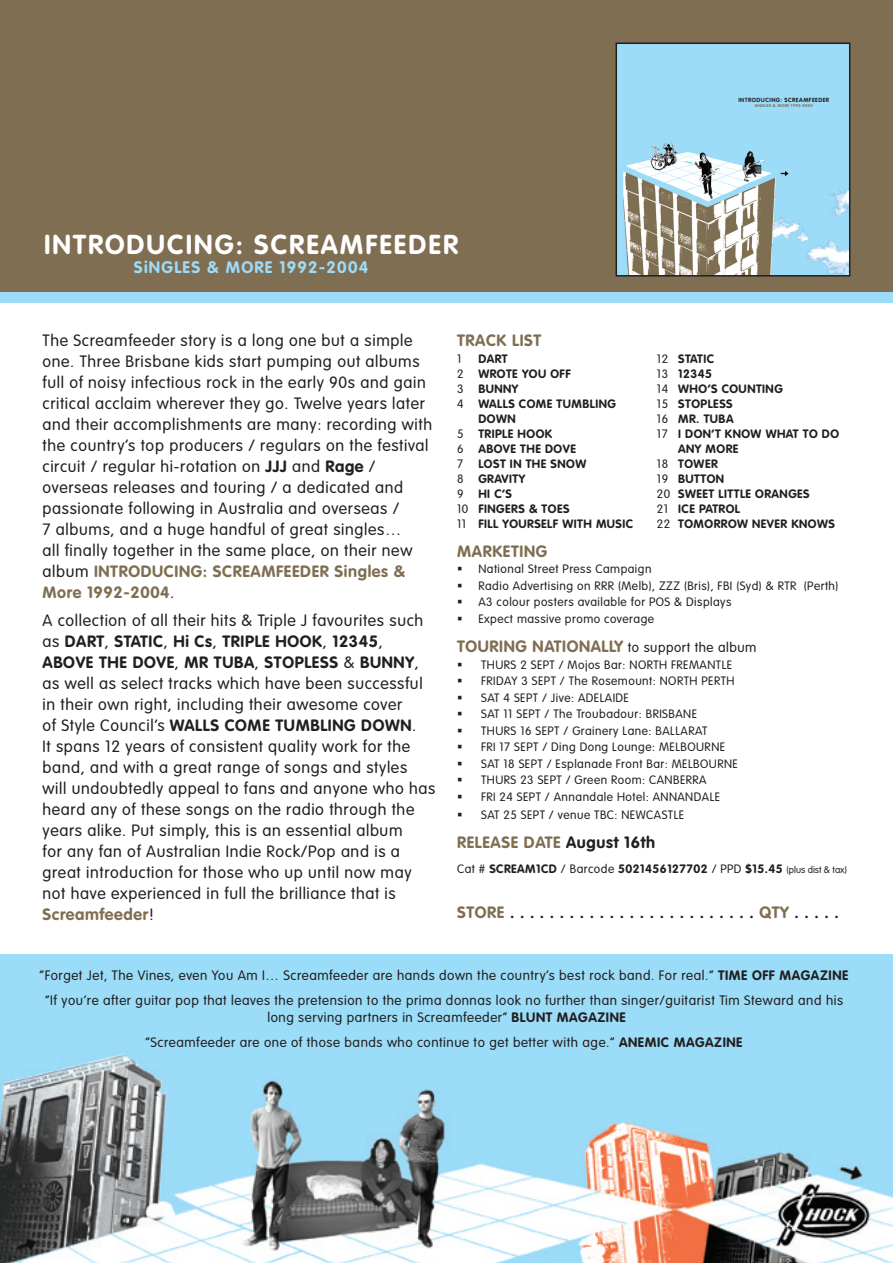
<style>
.page{position:relative;width:893px;height:1263px;background:#fff}
.page>*{position:absolute;margin:0;border:0;box-sizing:border-box;transform-origin:0 0}
.t1{font:700 27px "VAG Rounded LT";letter-spacing:.075em;color:#fff}
.t2{font:700 16.5px "VAG Rounded LT";letter-spacing:.075em;color:#9cdcf8}
.t3{font:300 16.2px/21px "VAG Rounded LT";letter-spacing:.04em;color:#231f20}
.t4{font:700 16.2px "VAG Rounded LT";letter-spacing:.04em;color:#7f6e52}
.t5{font:700 16.2px "VAG Rounded LT";letter-spacing:.04em;color:#231f20}
.t6{font:300 13.5px/25px "VAG Rounded LT";letter-spacing:.04em;color:#231f20;text-align:center}
.t7{font:300 12px "VAG Rounded LT";letter-spacing:.04em;color:#231f20}
.t8{font:700 12px/15px "VAG Rounded LT";letter-spacing:.04em;color:#231f20}
.t9{font:700 5.85px "VAG Rounded LT";letter-spacing:.075em;color:#231f20}
.t10{font:700 4.05px "VAG Rounded LT";letter-spacing:.075em;color:#7f6e52}
.s1{font-weight:700}
.s2{font-weight:700;color:#7f6e52}
.s3{font-weight:300}
.s4{font-weight:300;font-size:13.5px;color:#231f20}
.s5{color:#231f20}
.s6{font-weight:300;font-size:9.45px}
.s7{color:#7f6e52}
</style>
<div class="page">
<div style="left:0;top:0;width:893px;height:303px;background:#7f6e52"></div>
<div style="left:0;top:292px;width:893px;height:11px;background:#9cdcf8"></div>
<img style="left:618px;top:46px;width:229px;height:228px">
<div style="left:615px;top:43px;width:235px;height:234px;border:2px solid #231f20"></div>
<img style="left:0;top:954px;width:893px;height:309px">
<p class="t1" style="left:44px;top:228px;width:416px">INTRODUCING: SCREAMFEEDER</p>
<p class="t2" style="left:134px;top:258px;width:236px">SiNGLES &amp; MORE 1992-2004</p>
<p class="t9" style="left:738px;top:97px;width:92px">INTRODUCING: SCREAMFEEDER</p>
<p class="t10" style="left:755px;top:103px;width:60px">SiNGLES &amp; MORE 1992-2004</p>
<p class="t3" style="left:43px;top:330px;width:391px">The Screamfeeder story is a long one but a simple one. Three Brisbane kids start pumping out albums full of noisy infectious rock in the early 90s and gain critical acclaim wherever they go. Twelve years later and their accomplishments are many: recording with the country’s top producers / regulars on the festival circuit / regular hi-rotation on <span class="s1">JJJ</span> and <span class="s1">Rage</span> / overseas releases and touring / a dedicated and passionate following in Australia and overseas /<br>7 albums, and a huge handful of great singles…<br>all finally together in the same place, on their new album <span class="s2">INTRODUCING: SCREAMFEEDER Singles &amp; More 1992-2004</span>.</p>
<p class="t3" style="left:43px;top:609px;width:394px">A collection of all their hits &amp; Triple J favourites such as <span class="s1">DART</span>, <span class="s1">STATIC</span>, <span class="s1">Hi Cs</span>, <span class="s1">TRIPLE HOOK</span>, <span class="s1">12345</span>, <span class="s1">ABOVE THE DOVE</span>, <span class="s1">MR TUBA</span>, <span class="s1">STOPLESS</span> &amp; <span class="s1">BUNNY</span>, as well as select tracks which have been successful in their own right, including their awesome cover<br>of Style Council’s <span class="s1">WALLS COME TUMBLING DOWN</span>.<br>It spans 12 years of consistent quality work for the band, and with a great range of songs and styles<br>will undoubtedly appeal to fans and anyone who has heard any of these songs on the radio through the years alike. Put simply, this is an essential album<br>for any fan of Australian Indie Rock/Pop and is a great introduction for those who up until now may not have experienced in full the brilliance that is <span class="s2">Screamfeeder</span>!</p>
<p class="t4" style="left:457px;top:331px;width:86px">TRACK LIST</p>
<p class="t7" style="left:457px;top:352px;width:6px">1</p>
<p class="t8" style="left:478px;top:351px;width:31px">DART</p>
<p class="t8" style="left:457px;top:366px;width:115px"><span class="s3">2</span> WROTE YOU OFF</p>
<p class="t8" style="left:457px;top:381px;width:63px"><span class="s3">3</span> BUNNY</p>
<p class="t8" style="left:457px;top:396px;width:160px"><span class="s3">4</span> WALLS COME TUMBLING</p>
<p class="t8" style="left:478px;top:411px;width:39px">DOWN</p>
<p class="t8" style="left:457px;top:426px;width:97px"><span class="s3">5</span> TRIPLE HOOK</p>
<p class="t8" style="left:457px;top:441px;width:120px"><span class="s3">6</span> ABOVE THE DOVE</p>
<p class="t7" style="left:457px;top:457px;width:7px">7</p>
<p class="t8" style="left:457px;top:456px;width:178px;text-indent:21px">LOST IN THE SNOW<br><span class="s3">8</span> GRAVITY<br><span class="s3">9</span> HI C’S<br><span class="s3">10</span> FINGERS &amp; TOES<br><span class="s3">11</span> FILL YOURSELF WITH MUSIC</p>
<p class="t8" style="left:657px;top:351px;width:59px"><span class="s3">12</span> STATIC</p>
<p class="t8" style="left:657px;top:366px;width:57px"><span class="s3">13</span> 12345</p>
<p class="t8" style="left:657px;top:381px;width:127px"><span class="s3">14</span> WHO’S COUNTING</p>
<p class="t8" style="left:657px;top:396px;width:77px"><span class="s3">15</span> STOPLESS</p>
<p class="t8" style="left:657px;top:411px;width:78px"><span class="s3">16</span> MR. TUBA</p>
<p class="t8" style="left:657px;top:426px;width:184px"><span class="s3">17</span> I DON’T KNOW WHAT TO DO</p>
<p class="t8" style="left:678px;top:441px;width:62px">ANY MORE</p>
<p class="t8" style="left:657px;top:456px;width:62px"><span class="s3">18</span> TOWER</p>
<p class="t8" style="left:657px;top:471px;width:69px"><span class="s3">19</span> BUTTON</p>
<p class="t8" style="left:657px;top:486px;width:154px"><span class="s3">20</span> SWEET LITTLE ORANGES</p>
<p class="t8" style="left:657px;top:501px;width:85px"><span class="s3">21</span> ICE PATROL</p>
<p class="t8" style="left:657px;top:516px;width:179px"><span class="s3">22</span> TOMORROW NEVER KNOWS</p>
<p class="t4" style="left:457px;top:542px;width:92px">MARKETING</p>
<p class="t7" style="left:457px;top:562px;width:196px">▪ National Street Press Campaign</p>
<p class="t7" style="left:457px;top:579px;width:383px">▪ Radio Advertising on RRR (Melb), ZZZ (Bris), FBI (Syd) &amp; RTR (Perth)</p>
<p class="t7" style="left:457px;top:595px;width:276px">▪ A3 colour posters available for POS &amp; Displays</p>
<p class="t7" style="left:457px;top:612px;width:198px">▪ Expect massive promo coverage</p>
<p class="t4" style="left:457px;top:637px;width:301px">TOURING NATIONALLY <span class="s4">to support the album</span></p>
<p class="t7" style="left:457px;top:658px;width:277px">▪ THURS 2 SEPT / Mojos Bar: NORTH FREMANTLE</p>
<p class="t7" style="left:457px;top:674px;width:279px">▪ FRIDAY 3 SEPT / The Rosemount: NORTH PERTH</p>
<p class="t7" style="left:457px;top:691px;width:173px">▪ SAT 4 SEPT / Jive: ADELAIDE</p>
<p class="t7" style="left:457px;top:707px;width:241px">▪ SAT 11 SEPT / The Troubadour: BRISBANE</p>
<p class="t7" style="left:457px;top:724px;width:252px">▪ THURS 16 SEPT / Grainery Lane: BALLARAT</p>
<p class="t7" style="left:457px;top:740px;width:270px">▪ FRI 17 SEPT / Ding Dong Lounge: MELBOURNE</p>
<p class="t7" style="left:457px;top:757px;width:282px">▪ SAT 18 SEPT / Esplanade Front Bar: MELBOURNE</p>
<p class="t7" style="left:457px;top:773px;width:251px">▪ THURS 23 SEPT / Green Room: CANBERRA</p>
<p class="t7" style="left:457px;top:790px;width:265px">▪ FRI 24 SEPT / Annandale Hotel: ANNANDALE</p>
<p class="t7" style="left:457px;top:808px;width:229px">▪ SAT 25 SEPT / venue TBC: NEWCASTLE</p>
<p class="t4" style="left:457px;top:833px;width:200px">RELEASE DATE <span class="s5">August 16th</span></p>
<p class="t8" style="left:457px;top:862px;width:391px"><span class="s3">Cat #</span> SCREAM1CD <span class="s3">/ Barcode</span> 5021456127702 <span class="s3">/ PPD</span> $15.45 <span class="s6">(plus dist &amp; tax)</span></p>
<p class="t5" style="left:457px;top:903px;width:383px"><span class="s7">STORE</span> . . . . . . . . . . . . . . . . . . . . . . . . . <span class="s7">QTY</span> . . . . .</p>
<p class="t6" style="left:40px;top:963px;width:810px">“Forget Jet, The Vines, even You Am I… Screamfeeder are hands down the country’s best rock band. For real.” <span class="s1">TIME OFF MAGAZINE </span>“If you’re after guitar pop that leaves the pretension to the prima donnas look no further than singer/guitarist Tim Steward and his</p>
<p class="t6" style="left:145px;top:1004px;width:599px">long serving partners in Screamfeeder” <span class="s1">BLUNT MAGAZINE<br></span>“Screamfeeder are one of those bands who continue to get better with age.” <span class="s1">ANEMIC MAGAZINE</span></p>
</div>
